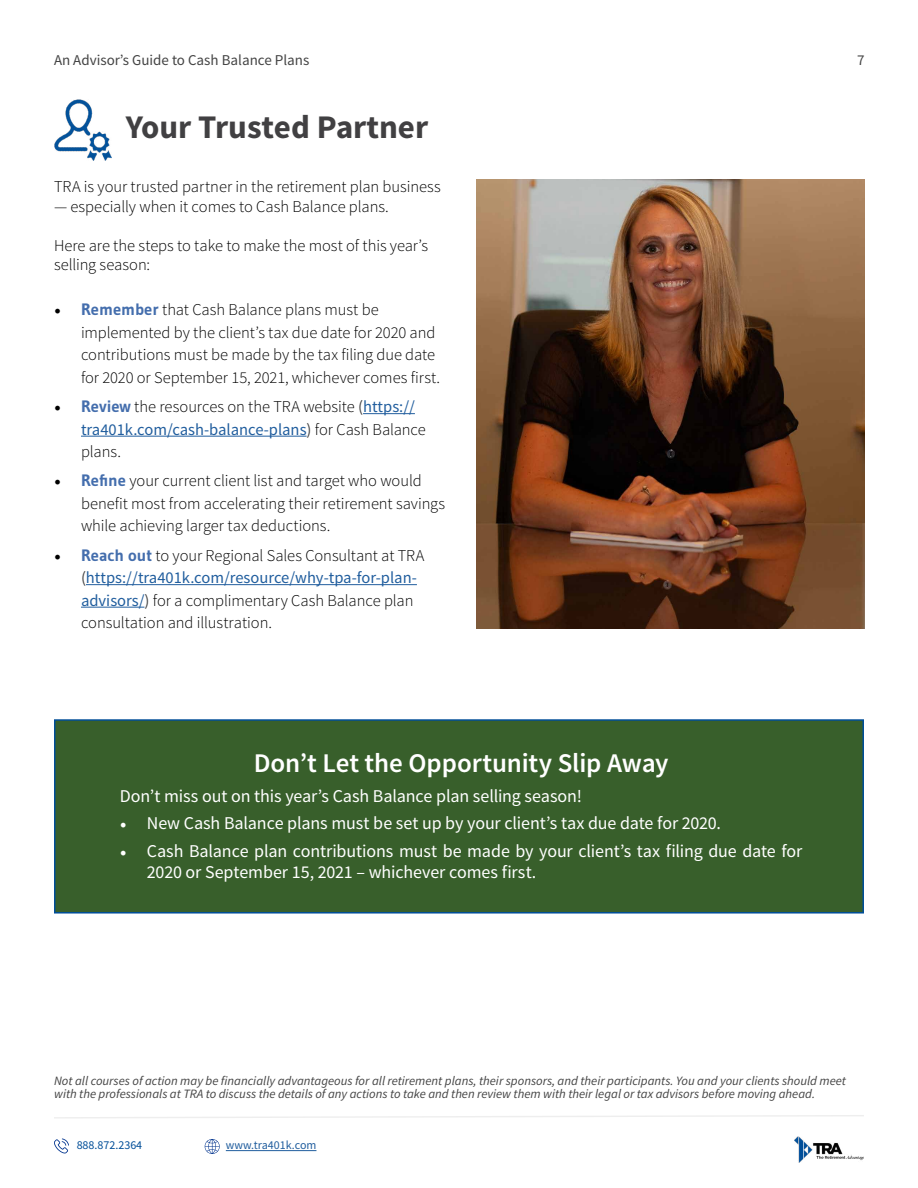
<style>
.page{position:relative;width:918px;height:1188px;background:#fff}
.page>*{position:absolute;margin:0;border:0;box-sizing:border-box;transform-origin:0 0}
.t1{font:700 33px "Source Sans Pro";color:#414042}
.t2{font:600 27px "Source Sans Pro";letter-spacing:-.005em;color:#fff}
.t3{font:18px/21px "Source Sans Pro";letter-spacing:-.005em;color:#fff}
.t4{font:300 16.5px/22.5px "Source Sans Pro";letter-spacing:-.005em;color:#000}
.t5{font:15px "Source Sans Pro";color:#444}
.t6{font:italic 12.75px/13.5px "Source Sans Pro";color:#444}
.t7{font:12px "Source Sans Pro";color:#215e9e}
.t8{font:12px "Source Sans Pro";color:#004e98}
.s1{font-family:"Minion Pro";font-weight:400;font-size:18px}
.s2{font-family:"Gudea";font-weight:700;color:#446ead}
.s3{font-weight:400;color:#444}
.s4{font-weight:400;color:#215e9e}
.s5{font-family:"Minion Pro"}
</style>
<div class="page">
<svg style="left:54px;top:1138px;width:15px;height:15px"></svg>
<svg style="left:54px;top:1115px;width:810px;height:3px"></svg>
<svg style="left:205px;top:1139px;width:15px;height:15px"></svg>
<hr style="left:226px;top:1150px;width:90px;height:1px;background:#215e9e">
<img style="left:795px;top:1137px;width:69px;height:26px">
<div style="left:54px;top:719px;width:810px;height:195px;background:#385f2b;border:2px solid #004e98"></div>
<hr style="left:363px;top:413px;width:52px;height:1px;background:#215e9e">
<hr style="left:81px;top:436px;width:226px;height:1px;background:#215e9e">
<hr style="left:86px;top:584px;width:331px;height:1px;background:#215e9e">
<hr style="left:81px;top:607px;width:63px;height:1px;background:#215e9e">
<img style="left:54px;top:99px;width:58px;height:62px">
<img style="left:477px;top:180px;width:388px;height:448px">
<p class="t5" style="left:54px;top:51px;width:257px">An Advisor’s Guide to Cash Balance Plans</p>
<h1 class="t1" style="left:126px;top:106px;width:304px">Your Trusted Partner</h1>
<p class="t4" style="left:54px;top:176px;width:388px">TRA is your trusted partner in the retirement plan business</p>
<p class="t4" style="left:54px;top:195px;width:336px">— especially when it comes to Cash Balance plans.</p>
<p class="t4" style="left:54px;top:236px;width:376px;line-height:19.5px">Here are the steps to take to make the most of this year’s selling season:</p>
<p class="t4" style="left:81px;top:299px;width:361px;text-indent:-27px"><span class="s1">•</span> <span class="s2">Remember</span> that Cash Balance plans must be implemented by the client’s tax due date for 2020 and contributions must be made by the tax filing due date for 2020 or September 15, 2021, whichever comes first.</p>
<p class="t4" style="left:81px;top:395px;width:346px;text-indent:-27px"><span class="s1">•</span> <span class="s2">Review</span> the resources on the TRA website <span class="s3">(</span><span class="s4">https:// tra401k.com/cash-balance-plans</span><span class="s3">)</span> for Cash Balance plans.</p>
<p class="t4" style="left:81px;top:470px;width:366px;text-indent:-27px"><span class="s1">•</span> <span class="s2">Refine</span> your current client list and target who would benefit most from accelerating their retirement savings while achieving larger tax deductions.</p>
<p class="t4" style="left:81px;top:544px;width:345px;text-indent:-27px"><span class="s1">•</span> <span class="s2">Reach out</span> to your Regional Sales Consultant at TRA <span class="s3">(</span><span class="s4">https://tra401k.com/resource/why-tpa-for-plan&shy;advisors/</span><span class="s3">)</span> for a complimentary Cash Balance plan consultation and illustration.</p>
<h2 class="t2" style="left:254px;top:746px;width:416px">Don’t Let the Opportunity Slip Away</h2>
<p class="t3" style="left:120px;top:785px;width:464px">Don’t miss out on this year’s Cash Balance plan selling season!</p>
<p class="t3" style="left:120px;top:813px;width:603px"><span class="s5">•</span> New Cash Balance plans must be set up by your client’s tax due date for 2020.</p>
<p class="t3" style="left:147px;top:841px;width:657px;text-indent:-27px"><span class="s5">•</span> Cash Balance plan contributions must be made by your client’s tax filing due date for<br>2020 or September 15, 2021 – whichever comes first.</p>
<p class="t5" style="left:857px;top:51px;width:9px">7</p>
<p class="t6" style="left:54px;top:1074px;width:793px">Not all courses of action may be financially advantageous for all retirement plans, their sponsors, and their participants. You and your clients should meet with the professionals at TRA to discuss the details of any actions to take and then review them with their legal or tax advisors before moving ahead.</p>
<p class="t8" style="left:77px;top:1138px;width:67px">888.872.2364</p>
<p class="t7" style="left:226px;top:1138px;width:92px">www.tra401k.com</p>
</div>
